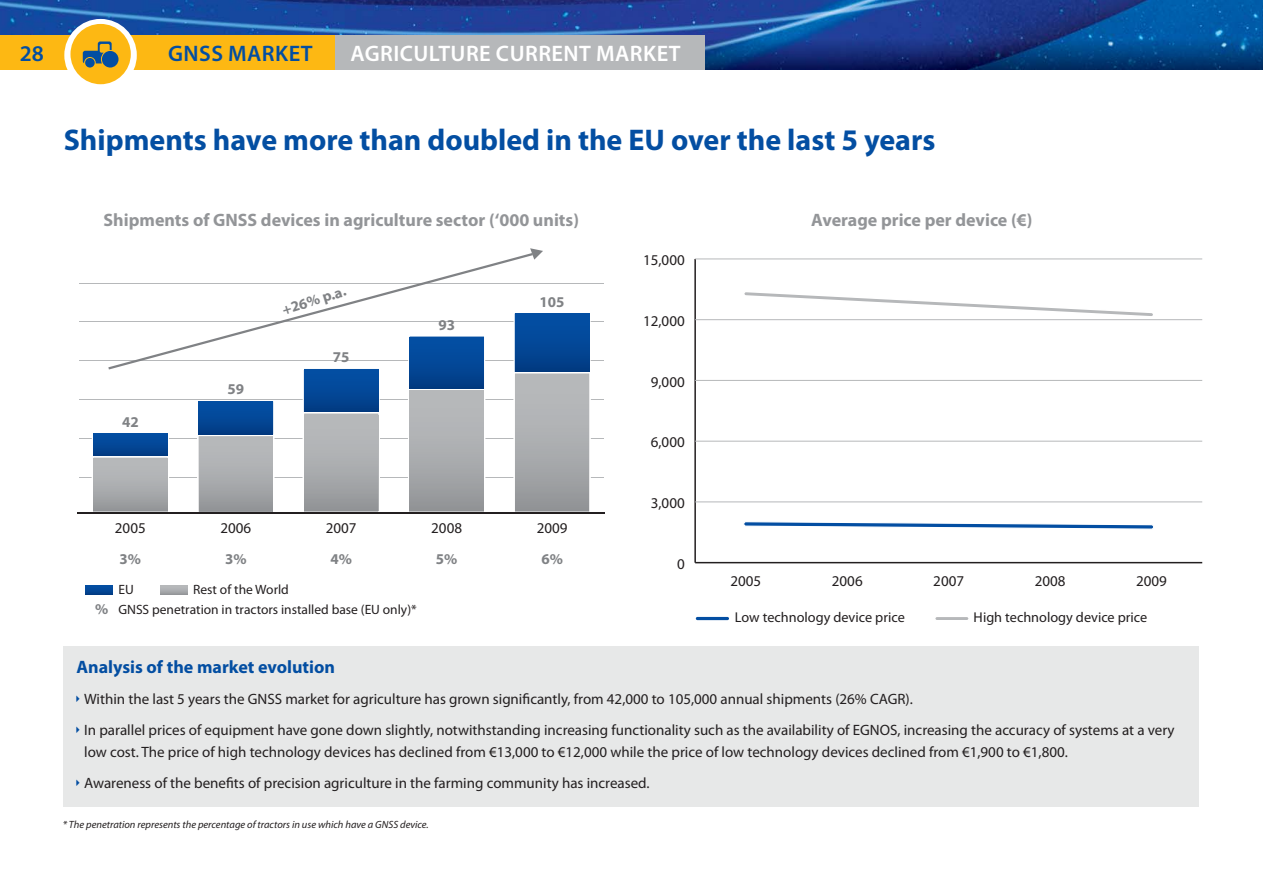
<style>
.page{position:relative;width:1263px;height:893px;background:#fff}
.page>*{position:absolute;margin:0;border:0;box-sizing:border-box;transform-origin:0 0}
.t1{font:700 30px "Myriad Pro";color:#034ea2}
.t2{font:600 22.5px "Myriad Pro";letter-spacing:.02em;color:#fff}
.t3{font:600 22.5px "Myriad Pro";letter-spacing:.02em;color:#034ea2}
.t4{font:700 18px "Myriad Pro";color:#939598}
.t5{font:700 18px "Myriad Pro";color:#034ea2}
.t6{font:15px/31px "Myriad Pro";color:#231f20}
.t7{font:700 15px "Myriad Pro";color:#808285}
.t8{font:14.25px "Myriad Pro";color:#231f20}
.t9{font:13.5px/20px "Myriad Pro";color:#231f20}
.t10{font:italic 10.5px "Myriad Pro";color:#231f20}
</style>
<div class="page">
<img style="left:0;top:69px;width:1263px;height:1px">
<img style="left:0;top:0;width:1262px;height:69px">
<div style="left:0;top:35px;width:337px;height:34px;background:#fdb813"></div>
<img style="left:1262px;top:0;width:1px;height:69px">
<div style="left:335px;top:35px;width:369px;height:34px;background:#b6b8ba"></div>
<div style="left:64px;top:19px;width:73px;height:72px;background:#fff;border-radius:50%"></div>
<div style="left:70px;top:24px;width:61px;height:60px;background:#fdb813;border-radius:50%"></div>
<svg style="left:83px;top:41px;width:36px;height:27px"></svg>
<hr style="left:79px;top:283px;width:525px;height:1px;background:#b6b8ba">
<hr style="left:79px;top:321px;width:525px;height:1px;background:#b6b8ba">
<hr style="left:79px;top:361px;width:525px;height:1px;background:#b6b8ba">
<hr style="left:79px;top:399px;width:525px;height:1px;background:#b6b8ba">
<hr style="left:79px;top:438px;width:525px;height:1px;background:#b6b8ba">
<hr style="left:79px;top:477px;width:525px;height:1px;background:#b6b8ba">
<img style="left:85px;top:586px;width:27px;height:8px">
<svg style="left:92px;top:433px;width:77px;height:79px"></svg>
<svg style="left:197px;top:401px;width:78px;height:111px"></svg>
<svg style="left:302px;top:369px;width:78px;height:143px"></svg>
<svg style="left:408px;top:369px;width:77px;height:143px"></svg>
<svg style="left:513px;top:313px;width:78px;height:199px"></svg>
<img style="left:515px;top:374px;width:74px;height:138px">
<img style="left:515px;top:314px;width:74px;height:58px">
<img style="left:410px;top:369px;width:74px;height:20px">
<img style="left:304px;top:370px;width:74px;height:42px">
<img style="left:199px;top:402px;width:74px;height:34px">
<img style="left:93px;top:433px;width:74px;height:23px">
<img style="left:410px;top:391px;width:73px;height:121px">
<img style="left:304px;top:415px;width:74px;height:97px">
<img style="left:199px;top:436px;width:74px;height:76px">
<img style="left:94px;top:458px;width:73px;height:54px">
<hr style="left:78px;top:512px;width:527px;height:1px;background:#231f20">
<svg style="left:108px;top:253px;width:425px;height:116px"></svg>
<svg style="left:530px;top:248px;width:13px;height:12px"></svg>
<hr style="left:695px;top:562px;width:507px;height:1px;background:#231f20">
<hr style="left:694px;top:259px;width:2px;height:304px;background:#231f20">
<hr style="left:695px;top:502px;width:507px;height:1px;background:#b6b8ba">
<hr style="left:695px;top:441px;width:507px;height:1px;background:#b6b8ba">
<hr style="left:695px;top:380px;width:507px;height:1px;background:#b6b8ba">
<hr style="left:695px;top:319px;width:507px;height:1px;background:#b6b8ba">
<hr style="left:695px;top:259px;width:507px;height:1px;background:#b6b8ba">
<svg style="left:744px;top:292px;width:409px;height:24px"></svg>
<svg style="left:744px;top:522px;width:409px;height:7px"></svg>
<div style="left:695px;top:616px;width:35px;height:5px;background:#034ea2;border-radius:2px"></div>
<div style="left:694px;top:616px;width:36px;height:5px;border:1px solid #fff;border-radius:2px"></div>
<div style="left:935px;top:616px;width:34px;height:5px;background:#b6b8ba;border-radius:2px"></div>
<div style="left:934px;top:615px;width:36px;height:7px;border:2px solid #fff;border-radius:2px"></div>
<div style="left:64px;top:646px;width:1135px;height:160px;background:#e7e8e8"></div>
<h2 class="t3" style="left:20px;top:45px;width:26px">28</h2>
<h2 class="t3" style="left:168px;top:45px;width:146px">GNSS MARKET</h2>
<h2 class="t2" style="left:350px;top:45px;width:332px">AGRICULTURE CURRENT MARKET</h2>
<h1 class="t1" style="left:64px;top:129px;width:873px">Shipments have more than doubled in the EU over the last 5 years</h1>
<p class="t4" style="left:104px;top:213px;width:477px">Shipments of GNSS devices in agriculture sector (‘000 units)</p>
<p class="t4" style="left:811px;top:213px;width:223px">Average price per device (€)</p>
<p class="t7" style="left:122px;top:416px;width:18px">42</p>
<p class="t7" style="left:227px;top:383px;width:18px">59</p>
<p class="t7" style="left:281px;top:304px;width:67px;rotate:-17deg">+26% p.a.</p>
<p class="t7" style="left:333px;top:351px;width:18px">75</p>
<p class="t7" style="left:438px;top:319px;width:18px">93</p>
<p class="t7" style="left:540px;top:296px;width:26px">105</p>
<p class="t6" style="left:115px;top:514px;width:32px">2005</p>
<p class="t6" style="left:220px;top:514px;width:32px">2006</p>
<p class="t6" style="left:326px;top:514px;width:32px">2007</p>
<p class="t6" style="left:431px;top:514px;width:32px">2008</p>
<p class="t6" style="left:537px;top:514px;width:32px">2009</p>
<p class="t7" style="left:120px;top:553px;width:23px">3%</p>
<p class="t7" style="left:225px;top:553px;width:23px">3%</p>
<p class="t7" style="left:330px;top:553px;width:23px">4%</p>
<p class="t7" style="left:436px;top:553px;width:23px">5%</p>
<p class="t7" style="left:541px;top:553px;width:23px">6%</p>
<p class="t7" style="left:95px;top:604px;width:15px">%</p>
<p class="t9" style="left:118px;top:580px;width:300px;text-indent:75px">Rest of the World<br>GNSS penetration in tractors installed base (EU only)*</p>
<p class="t9" style="left:118px;top:580px;width:17px">EU</p>
<p class="t6" style="left:643px;top:245px;width:43px">15,000</p>
<p class="t6" style="left:643px;top:306px;width:43px">12,000</p>
<p class="t6" style="left:651px;top:367px;width:35px">9,000</p>
<p class="t6" style="left:651px;top:428px;width:35px">6,000</p>
<p class="t6" style="left:651px;top:488px;width:35px">3,000</p>
<p class="t6" style="left:677px;top:549px;width:9px">0</p>
<p class="t6" style="left:730px;top:566px;width:32px">2005</p>
<p class="t6" style="left:832px;top:566px;width:32px">2006</p>
<p class="t6" style="left:933px;top:566px;width:32px">2007</p>
<p class="t6" style="left:1035px;top:566px;width:32px">2008</p>
<p class="t6" style="left:1136px;top:566px;width:32px">2009</p>
<p class="t8" style="left:735px;top:612px;width:171px">Low technology device price</p>
<p class="t8" style="left:973px;top:612px;width:175px">High technology device price</p>
<p class="t5" style="left:77px;top:660px;width:260px">Analysis of the market evolution</p>
<p class="t6" style="left:84px;top:684px;width:1092px">Within the last 5 years the GNSS market for agriculture has grown significantly, from 42,000 to 105,000 annual shipments (26% CAGR).<br>In parallel prices of equipment have gone down slightly, notwithstanding increasing functionality such as the availability of EGNOS, increasing the accuracy of systems at a very</p>
<p class="t6" style="left:84px;top:737px;width:985px">low cost. The price of high technology devices has declined from €13,000 to €12,000 while the price of low technology devices declined from €1,900 to €1,800.<br>Awareness of the benefits of precision agriculture in the farming community has increased.</p>
<p class="t10" style="left:63px;top:820px;width:368px">* The penetration represents the percentage of tractors in use which have a GNSS device.</p>
</div>
